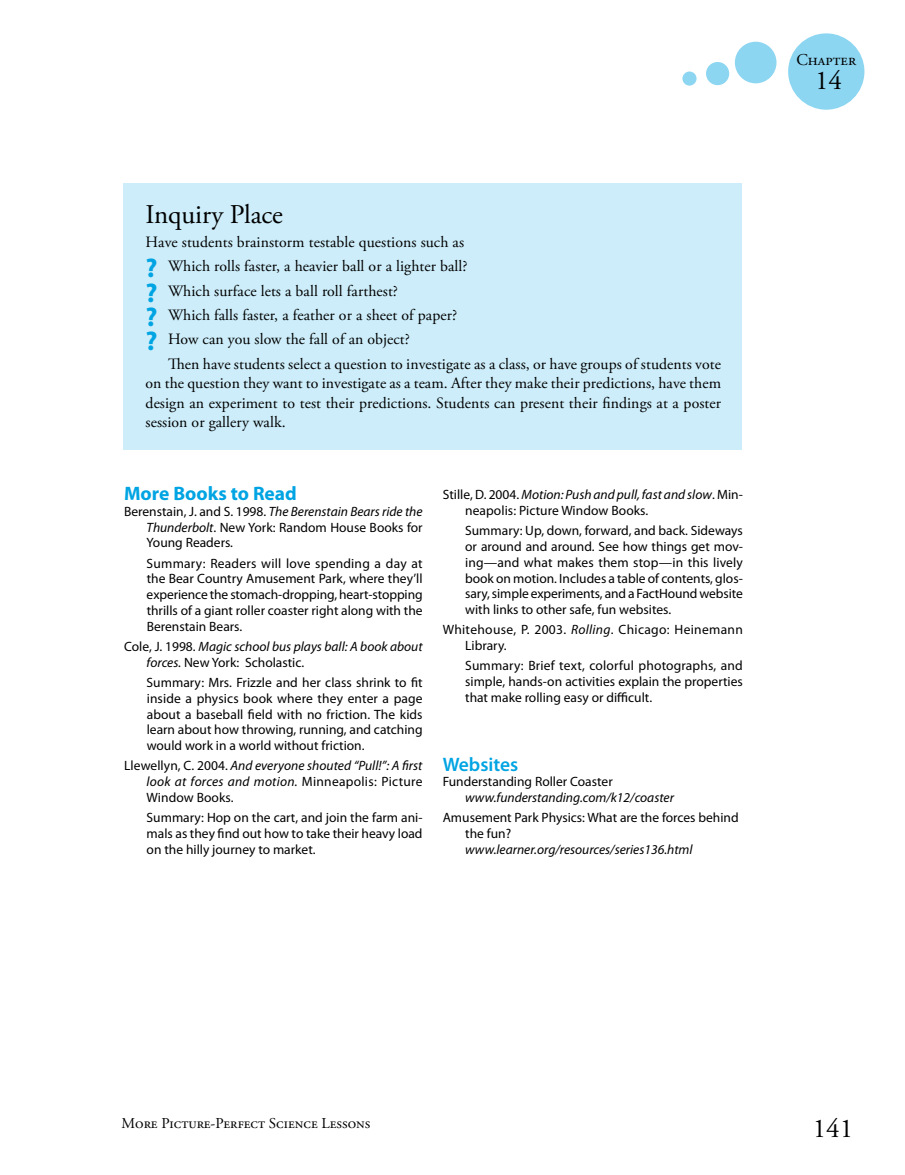
<style>
.page{position:relative;width:905px;height:1175px;background:#fff}
.page>*{position:absolute;margin:0;border:0;box-sizing:border-box;transform-origin:0 0}
.t1{font:27px "Adobe Garamond Pro";color:#000}
.t2{font:700 19.5px "Myriad Pro";color:#00a4e3}
.t3{font:600 19.5px "Myriad Pro";color:#00a4e3}
.t4{font:16.5px "Adobe Garamond Pro";color:#000}
.t5{font:15.75px/24.3px "Adobe Garamond Pro";letter-spacing:.005em;color:#000}
.t6{font:15px "Adobe Garamond Pro";color:#000}
.t7{font:13.5px/15.8px "Myriad Pro";color:#000;text-align:justify}
.t8{font:italic 13.5px/15.8px "Myriad Pro";color:#000}
.t9{font:13.5px/15.8px "Myriad Pro";letter-spacing:.025em;color:#000}
.s1{font-family:"Myriad Pro";font-weight:700;font-size:27px;color:#00a4e3}
.s2{font-style:italic}
.s3{font-style:normal}
</style>
<div class="page">
<div style="left:788px;top:33px;width:76px;height:77px;background:#8cd6f2;border-radius:50%"></div>
<div style="left:734px;top:42px;width:42px;height:41px;background:#8cd6f2;border-radius:50%"></div>
<div style="left:706px;top:62px;width:23px;height:23px;background:#8cd6f2;border-radius:50%"></div>
<div style="left:682px;top:71px;width:14px;height:15px;background:#8cd6f2;border-radius:50%"></div>
<div style="left:123px;top:184px;width:618px;height:266px;background:#ccedf9"></div>
<h1 class="t1" style="left:146px;top:198px;width:139px">Inquiry Place</h1>
<p class="t5" style="left:146px;top:230px;width:323px">Have students brainstorm testable questions such as <span class="s1">?</span> Which rolls faster, a heavier ball or a lighter ball? <span class="s1">?</span> Which surface lets a ball roll farthest?<br><span class="s1">?</span> Which falls faster, a feather or a sheet of paper? <span class="s1">?</span> How can you slow the fall of an object?</p>
<p class="t5" style="left:146px;top:354px;width:577px;line-height:19.5px;text-align:justify;text-indent:22px">Then have students select a question to investigate as a class, or have groups of students vote on the question they want to investigate as a team. After they make their predictions, have them design an experiment to test their predictions. Students can present their findings at a poster session or gallery walk.</p>
<h2 class="t2" style="left:124px;top:482px;width:174px">More Books to Read</h2>
<p class="t7" style="left:147px;top:504px;width:277px;text-indent:-22px">Berenstain, J. and S. 1998. <span class="s2">The Berenstain Bears ride the Thunderbolt</span>. New York: Random House Books for Young Readers.</p>
<p class="t7" style="left:147px;top:555px;width:277px">Summary: Readers will love spending a day at the Bear Country Amusement Park, where they’ll experience the stomach-dropping, heart-stopping thrills of a giant roller coaster right along with the Berenstain Bears.</p>
<p class="t8" style="left:147px;top:639px;width:277px;text-indent:-22px"><span class="s3">Cole, J. 1998.</span> Magic school bus plays ball: A book about forces. <span class="s3">New York: Scholastic.</span></p>
<p class="t7" style="left:147px;top:675px;width:277px">Summary: Mrs. Frizzle and her class shrink to fit inside a physics book where they enter a page about a baseball field with no friction. The kids learn about how throwing, running, and catching would work in a world without friction.</p>
<p class="t8" style="left:147px;top:758px;width:277px;text-align:justify;text-indent:-22px"><span class="s3">Llewellyn, C. 2004.</span> And everyone shouted “Pull!”: A first look at forces and motion. <span class="s3">Minneapolis: Picture Window Books.</span></p>
<p class="t7" style="left:147px;top:810px;width:277px">Summary: Hop on the cart, and join the farm ani&shy;mals as they find out how to take their heavy load on the hilly journey to market.</p>
<p class="t7" style="left:465px;top:487px;width:279px;text-indent:-22px">Stille, D. 2004. <span class="s2">Motion: Push and pull, fast and slow</span>. Min&shy;neapolis: Picture Window Books.</p>
<p class="t7" style="left:465px;top:523px;width:279px">Summary: Up, down, forward, and back. Sideways or around and around. See how things get mov&shy;ing—and what makes them stop—in this lively book on motion. Includes a table of contents, glos&shy;sary,simple experiments, and a FactHoundwebsite with links to other safe, fun websites.</p>
<p class="t9" style="left:465px;top:622px;width:279px;text-indent:-23px">Whitehouse, P. 2003. <span class="s2">Rolling</span>. Chicago: Heinemann<br>Library.</p>
<p class="t7" style="left:465px;top:658px;width:279px">Summary: Brief text, colorful photographs, and simple, hands-on activities explain the properties that make rolling easy or difficult.</p>
<h2 class="t3" style="left:442px;top:753px;width:77px">Websites</h2>
<p class="t7" style="left:442px;top:774px;width:171px">Funderstanding Roller Coaster</p>
<p class="t8" style="left:465px;top:790px;width:210px">www.funderstanding.com/k12/coaster</p>
<p class="t7" style="left:465px;top:810px;width:275px;text-indent:-23px">Amusement Park Physics: What are the forces behind the fun?</p>
<p class="t8" style="left:465px;top:842px;width:229px">www.learner.org/resources/series136.html</p>
<p class="t4" style="left:796px;top:50px;width:61px">Chapter</p>
<h1 class="t1" style="left:815px;top:64px;width:28px">14</h1>
<p class="t6" style="left:122px;top:1114px;width:250px">More Picture-Perfect Science Lessons</p>
<h1 class="t1" style="left:812px;top:1111px;width:42px">141</h1>
</div>
